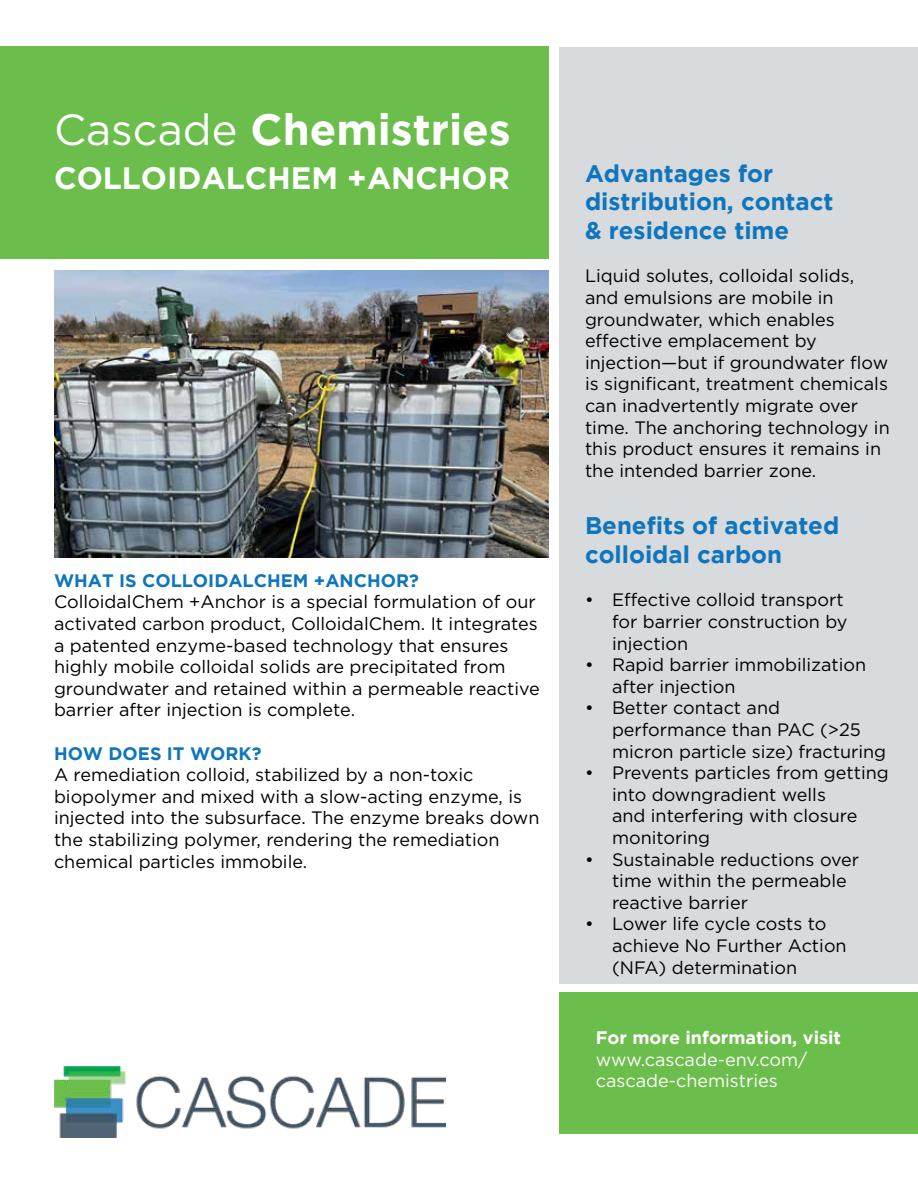
<style>
.page{position:relative;width:918px;height:1188px;background:#fff}
.page>*{position:absolute;margin:0;border:0;box-sizing:border-box;transform-origin:0 0}
.t1{font:700 43.5px "Gotham";color:#fff}
.t2{font:700 30.75px "Gotham";color:#fff}
.t3{font:700 24px/28.8px "Gotham";color:#0f75bc}
.t4{font:18px/21.6px "Gotham";color:#000}
.t5{font:700 18px "Gotham";color:#0f75bc}
.t6{font:18px/21.6px "Gotham";color:#fff}
.t7{font:700 18px "Gotham";color:#fff}
.s1{font-weight:400}
</style>
<div class="page">
<div style="left:0;top:47px;width:549px;height:212px;background:#6cbe4c"></div>
<div style="left:560px;top:47px;width:358px;height:936px;background:#d7dbde"></div>
<div style="left:560px;top:992px;width:358px;height:142px;background:#6cbe4c"></div>
<img style="left:54px;top:270px;width:495px;height:288px">
<img style="left:55px;top:1066px;width:390px;height:72px">
<h1 class="t1" style="left:54px;top:104px;width:458px"><span class="s1">Cascade</span> Chemistries</h1>
<h2 class="t2" style="left:54px;top:160px;width:458px">COLLOIDALCHEM +ANCHOR</h2>
<h3 class="t3" style="left:585px;top:158px;width:250px">Advantages for distribution, contact &amp; residence time</h3>
<p class="t4" style="left:585px;top:265px;width:306px">Liquid solutes, colloidal solids, and emulsions are mobile in groundwater, which enables effective emplacement by injection—but if groundwater flow is significant, treatment chemicals can inadvertently migrate over time. The anchoring technology in this product ensures it remains in the intended barrier zone.</p>
<h3 class="t3" style="left:585px;top:511px;width:256px">Benefits of activated colloidal carbon</h3>
<p class="t4" style="left:612px;top:589px;width:237px;text-indent:-27px">• Effective colloid transport for barrier construction by injection</p>
<p class="t4" style="left:612px;top:654px;width:256px;text-indent:-27px">• Rapid barrier immobilization after injection</p>
<p class="t4" style="left:612px;top:697px;width:276px;text-indent:-27px">• Better contact and performance than PAC (&gt;25 micron particle size) fracturing</p>
<p class="t4" style="left:612px;top:762px;width:278px;text-indent:-27px">• Prevents particles from getting into downgradient wells<br>and interfering with closure monitoring</p>
<p class="t4" style="left:612px;top:848px;width:249px;text-indent:-27px">• Sustainable reductions over time within the permeable reactive barrier</p>
<p class="t4" style="left:612px;top:913px;width:236px;text-indent:-27px">• Lower life cycle costs to achieve No Further Action (NFA) determination</p>
<p class="t5" style="left:54px;top:570px;width:366px">WHAT IS COLLOIDALCHEM +ANCHOR?</p>
<p class="t4" style="left:54px;top:591px;width:487px">ColloidalChem +Anchor is a special formulation of our activated carbon product, ColloidalChem. It integrates a patented enzyme-based technology that ensures highly mobile colloidal solids are precipitated from groundwater and retained within a permeable reactive barrier after injection is complete.</p>
<p class="t5" style="left:54px;top:743px;width:209px">HOW DOES IT WORK?</p>
<p class="t4" style="left:54px;top:764px;width:487px">A remediation colloid, stabilized by a non-toxic biopolymer and mixed with a slow-acting enzyme, is injected into the subsurface. The enzyme breaks down the stabilizing polymer, rendering the remediation chemical particles immobile.</p>
<p class="t7" style="left:596px;top:1027px;width:247px">For more information, visit</p>
<p class="t6" style="left:596px;top:1048px;width:213px">www.cascade-env.com/ cascade-chemistries</p>
</div>
